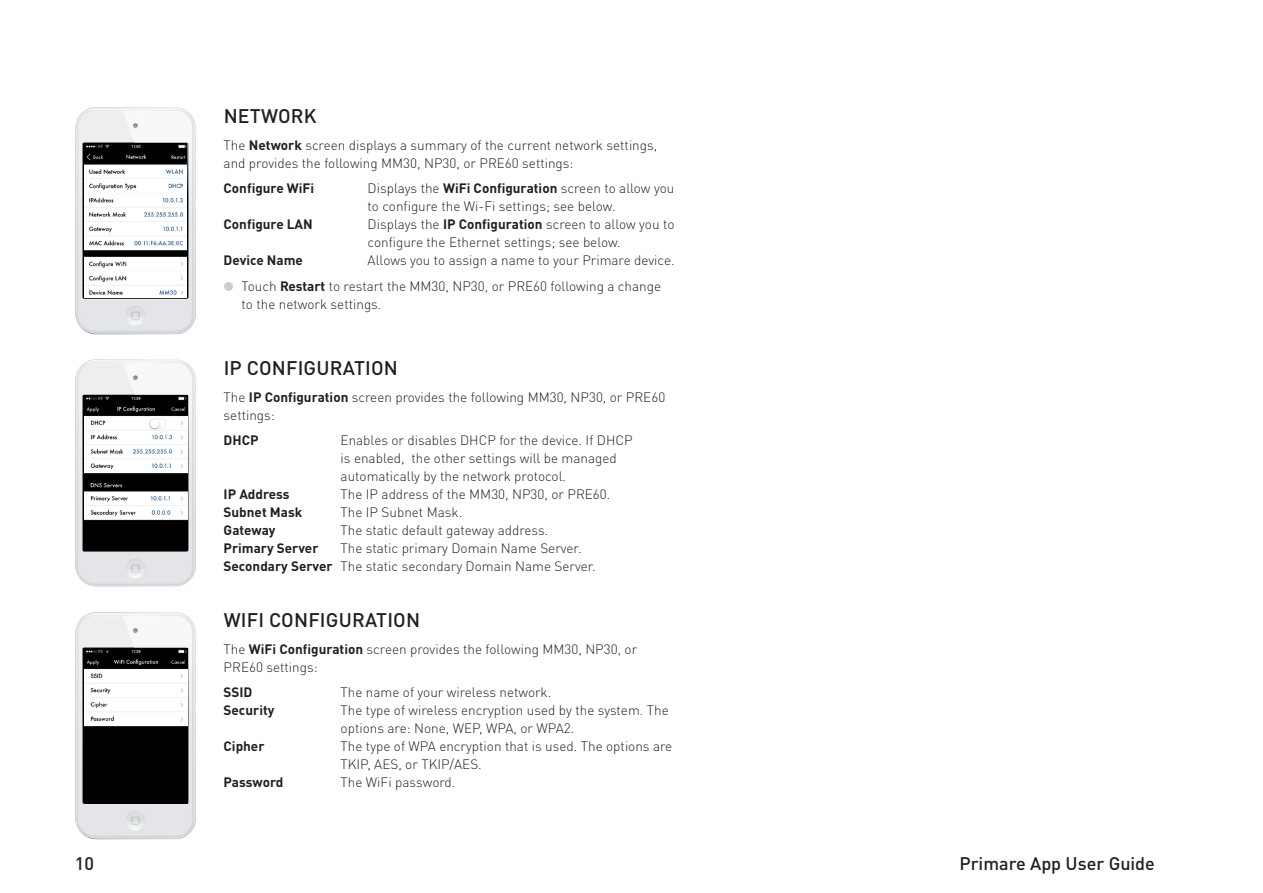
<style>
.page{position:relative;width:1263px;height:893px;background:#fff}
.page>*{position:absolute;margin:0;border:0;box-sizing:border-box;transform-origin:0 0}
.t1{font:500 19.5px "DINOT";letter-spacing:.01em;color:#231f20}
.t2{font:500 18px "DINOT";color:#231f20}
.t3{font:300 13.5px/18px "DINOT";color:#231f20}
.t4{font:700 13.5px "DINOT";color:#231f20}
.s1{font-weight:700}
.s2{font-size:18px;color:#caccce}
</style>
<div class="page">
<img style="left:76px;top:107px;width:120px;height:227px">
<img style="left:76px;top:612px;width:120px;height:227px">
<img style="left:76px;top:360px;width:120px;height:226px">
<div style="left:224px;top:282px;width:9px;height:9px;border:3px solid #caccce;border-radius:50%"></div>
<img style="left:84px;top:143px;width:103px;height:154px">
<img style="left:84px;top:395px;width:103px;height:155px">
<img style="left:84px;top:648px;width:103px;height:155px">
<h1 class="t1" style="left:224px;top:103px;width:94px">NETWOR K</h1>
<p class="t3" style="left:224px;top:136px;width:435px">The <span class="s1">Network</span> screen displays a summary of the current network settings, and provides the following MM30, NP30, or PRE60 settings:</p>
<p class="t4" style="left:224px;top:180px;width:92px">Configure WiFi</p>
<p class="t3" style="left:368px;top:179px;width:308px">Displays the <span class="s1">WiFi Configuration</span> screen to allow you to configure the Wi-Fi settings; see below.</p>
<p class="t4" style="left:224px;top:216px;width:91px">Configure LAN</p>
<p class="t3" style="left:368px;top:215px;width:308px">Displays the <span class="s1">IP Configuration</span> screen to allow you to configure the Ethernet settings; see below.</p>
<p class="t4" style="left:224px;top:252px;width:81px">Device Name</p>
<p class="t3" style="left:368px;top:251px;width:308px">Allows you to assign a name to your Primare device.</p>
<p class="t3" style="left:242px;top:277px;width:421px;text-indent:-18px"><span class="s2">•</span> Touch <span class="s1">Restart</span> to restart the MM30, NP30, or PRE60 following a change to the network settings.</p>
<h1 class="t1" style="left:224px;top:355px;width:87px">IP CONFIGURA</h1>
<h1 class="t1" style="left:354px;top:355px;width:45px">TION</h1>
<p class="t3" style="left:224px;top:388px;width:443px">The <span class="s1">IP Configuration</span> screen provides the following MM30, NP30, or PRE60 settings:</p>
<p class="t4" style="left:224px;top:432px;width:36px">DHCP</p>
<p class="t3" style="left:341px;top:431px;width:294px">Enables or disables DHCP for the device. If DHCP is enabled, the other settings will be managed automatically by the network protocol.</p>
<p class="t4" style="left:224px;top:486px;width:68px">IP Address</p>
<p class="t3" style="left:341px;top:485px;width:271px">The IP address of the MM30, NP30, or PRE60.</p>
<p class="t4" style="left:224px;top:504px;width:80px">Subnet Mask</p>
<p class="t3" style="left:341px;top:503px;width:123px">The IP Subnet Mask.</p>
<p class="t4" style="left:224px;top:522px;width:53px">Gateway</p>
<p class="t3" style="left:341px;top:521px;width:209px">The static default gateway address.</p>
<p class="t4" style="left:224px;top:540px;width:96px">Primary Server</p>
<p class="t3" style="left:224px;top:539px;width:374px;text-indent:117px">The static primary Domain Name Server.<br><span class="s1">Secondary Server</span> The static secondary Domain Name Server.</p>
<h1 class="t1" style="left:224px;top:607px;width:11px">WIFI</h1>
<h1 class="t1" style="left:269px;top:607px;width:63px">CONFIGURA</h1>
<h1 class="t1" style="left:376px;top:607px;width:45px">TION</h1>
<p class="t3" style="left:224px;top:640px;width:415px">The <span class="s1">WiFi Configuration</span> screen provides the following MM30, NP30, or<br>PRE60 settings:</p>
<p class="t4" style="left:224px;top:684px;width:30px">SSID</p>
<p class="t3" style="left:341px;top:683px;width:212px">The name of your wireless network.</p>
<p class="t4" style="left:224px;top:702px;width:52px">Security</p>
<p class="t3" style="left:341px;top:701px;width:330px">The type of wireless encryption used by the system. The options are: None, WEP, WPA, or WPA2.</p>
<p class="t4" style="left:224px;top:738px;width:42px">Cipher</p>
<p class="t3" style="left:341px;top:737px;width:333px">The type of WPA encryption that is used. The options are<br>TKIP, AES, or TKIP/AES.</p>
<p class="t4" style="left:224px;top:774px;width:61px">Password</p>
<p class="t3" style="left:341px;top:773px;width:116px">The WiFi password.</p>
<h2 class="t2" style="left:75px;top:852px;width:21px">10</h2>
<h2 class="t2" style="left:959px;top:852px;width:197px">PRIMARE APP USER GUIDE</h2>
</div>
